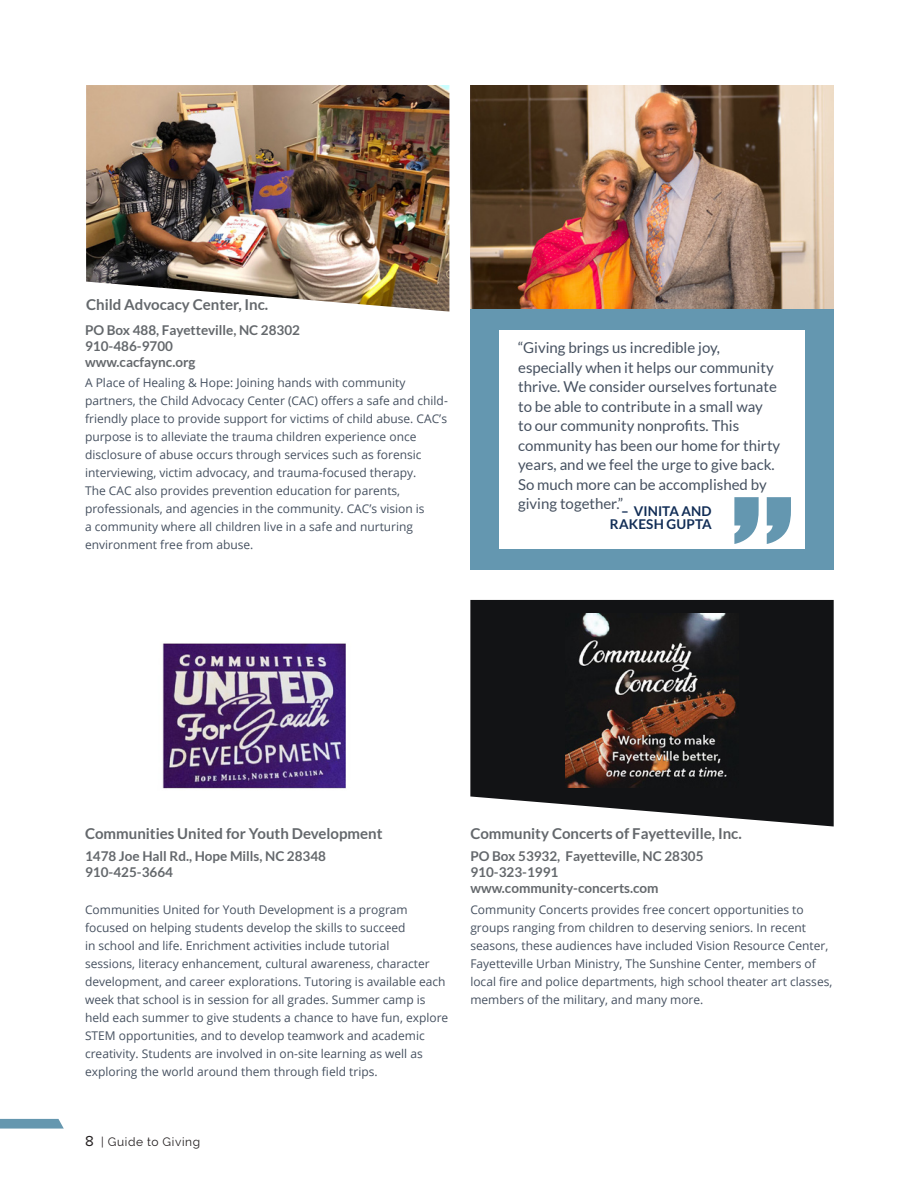
<style>
.page{position:relative;width:918px;height:1188px;background:#fff}
.page>*{position:absolute;margin:0;border:0;box-sizing:border-box;transform-origin:0 0}
.t1{font:183px "Impact";color:#6497b0}
.t2{font:15px/19.5px "Lato";color:#465160}
.t3{font:700 15px "Lato";color:#64686c}
.t4{font:700 13.5px/16.2px "Lato";color:#64686c}
.t5{font:700 13.5px "Lato";letter-spacing:.01em;color:#112d56}
.t6{font:12px/18px "Open Sans";color:#465160}
.t7{font:12px "Raleway";letter-spacing:.05em;color:#231f20}
.s1{font-family:"Proxima Nova";font-size:15px}
</style>
<div class="page">
<svg style="left:470px;top:600px;width:364px;height:227px;background:#2c2d2f"></svg>
<img style="left:565px;top:614px;width:174px;height:173px">
<img style="left:162px;top:643px;width:184px;height:146px">
<img style="left:86px;top:85px;width:363px;height:227px">
<img style="left:470px;top:85px;width:364px;height:224px">
<div style="left:470px;top:309px;width:364px;height:261px;background:#6497b0"></div>
<div style="left:499px;top:330px;width:305px;height:219px;background:#fff"></div>
<svg style="left:0;top:1119px;width:64px;height:10px"></svg>
<p class="t3" style="left:86px;top:296px;width:184px">Child Advocacy Center, Inc.</p>
<p class="t4" style="left:85px;top:322px;width:216px">PO Box 488, Fayetteville, NC 28302<br>910-486-9700<br>www.cacfaync.org</p>
<p class="t6" style="left:85px;top:374px;width:364px">A Place of Healing &amp; Hope: Joining hands with community partners, the Child Advocacy Center (CAC) offers a safe and child&shy;friendly place to provide support for victims of child abuse. CAC’s purpose is to alleviate the trauma children experience once disclosure of abuse occurs through services such as forensic interviewing, victim advocacy, and trauma-focused therapy.<br>The CAC also provides prevention education for parents, professionals, and agencies in the community. CAC’s vision is<br>a community where all children live in a safe and nurturing environment free from abuse.</p>
<p class="t2" style="left:518px;top:338px;width:264px">“Giving brings us incredible joy, especially when it helps our community thrive. We consider ourselves fortunate to be able to contribute in a small way to our community nonprofits. This community has been our home for thirty years, and we feel the urge to give back.<br>So much more can be accomplished by giving together.”<sub>–</sub> <sub>VINITA</sub> <sub>AND</sub></p>
<p class="t5" style="left:610px;top:516px;width:103px">RAKESH GUPTA</p>
<h1 class="t1" style="left:731px;top:312px;width:65px">„</h1>
<p class="t3" style="left:85px;top:825px;width:299px">Communities United for Youth Development</p>
<p class="t4" style="left:85px;top:848px;width:243px">1478 Joe Hall Rd., Hope Mills, NC 28348<br>910-425-3664</p>
<p class="t6" style="left:85px;top:900px;width:365px">Communities United for Youth Development is a program focused on helping students develop the skills to succeed<br>in school and life. Enrichment activities include tutorial<br>sessions, literacy enhancement, cultural awareness, character development, and career explorations. Tutoring is available each week that school is in session for all grades. Summer camp is held each summer to give students a chance to have fun, explore STEM opportunities, and to develop teamwork and academic creativity. Students are involved in on-site learning as well as exploring the world around them through field trips.</p>
<p class="t3" style="left:470px;top:825px;width:273px">Community Concerts of Fayetteville, Inc.</p>
<p class="t4" style="left:470px;top:848px;width:235px">PO Box 53932, Fayetteville, NC 28305<br>910-323-1991 www.community-concerts.com</p>
<p class="t6" style="left:470px;top:900px;width:364px">Community Concerts provides free concert opportunities to groups ranging from children to deserving seniors. In recent seasons, these audiences have included Vision Resource Center, Fayetteville Urban Ministry, The Sunshine Center, members of local fire and police departments, high school theater art classes, members of the military, and many more.</p>
<p class="t7" style="left:85px;top:1135px;width:117px"><span class="s1">8</span> | Guide to Giving</p>
</div>
